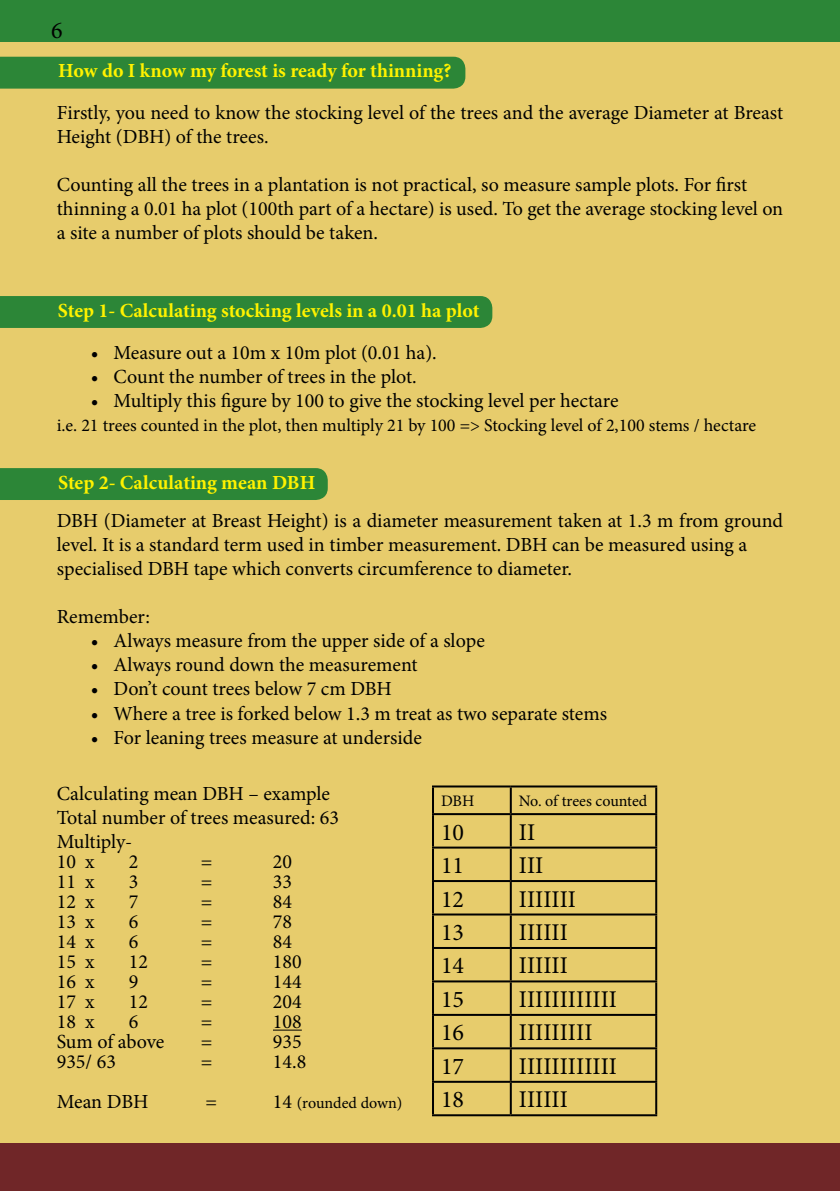
<style>
.page{position:relative;width:840px;height:1191px;background:#fff}
.page>*{position:absolute;margin:0;border:0;box-sizing:border-box;transform-origin:0 0}
.t1{font:24px "Minion Pro";color:#000}
.t2{font:20px/24px "Minion Pro";color:#000}
.t3{font:700 20px "Minion Pro";letter-spacing:.005em;color:#fff200}
.t4{font:18px "Minion Pro";color:#000}
.t5{font:16px "Minion Pro";letter-spacing:-.005em;color:#000}
.s1{font-size:20px}
</style>
<div class="page">
<div style="left:0;top:17px;width:839px;height:1154px;background:#e7cc6c"></div>
<div style="left:0;top:0;width:839px;height:42px;background:#2c8637"></div>
<div style="left:0;top:1143px;width:839px;height:48px;background:#702628"></div>
<div style="left:0;top:57px;width:465px;height:32px;background:#2c8637"></div>
<svg style="left:273px;top:1029px;width:28px;height:1px"></svg>
<hr style="left:432px;top:785px;width:78px;height:2px;background:#000">
<hr style="left:432px;top:787px;width:2px;height:26px;background:#000">
<hr style="left:510px;top:785px;width:147px;height:2px;background:#000">
<hr style="left:509px;top:787px;width:2px;height:26px;background:#000">
<hr style="left:655px;top:787px;width:2px;height:26px;background:#000">
<hr style="left:432px;top:813px;width:78px;height:2px;background:#000">
<hr style="left:432px;top:815px;width:2px;height:31px;background:#000">
<hr style="left:510px;top:813px;width:147px;height:2px;background:#000">
<hr style="left:509px;top:815px;width:2px;height:31px;background:#000">
<hr style="left:655px;top:815px;width:2px;height:31px;background:#000">
<hr style="left:432px;top:846px;width:78px;height:2px;background:#000">
<hr style="left:432px;top:848px;width:2px;height:32px;background:#000">
<hr style="left:510px;top:846px;width:147px;height:2px;background:#000">
<hr style="left:509px;top:848px;width:2px;height:32px;background:#000">
<hr style="left:655px;top:848px;width:2px;height:32px;background:#000">
<hr style="left:432px;top:880px;width:78px;height:2px;background:#000">
<hr style="left:432px;top:882px;width:2px;height:31px;background:#000">
<hr style="left:510px;top:880px;width:147px;height:2px;background:#000">
<hr style="left:509px;top:882px;width:2px;height:31px;background:#000">
<hr style="left:655px;top:882px;width:2px;height:31px;background:#000">
<hr style="left:432px;top:913px;width:78px;height:2px;background:#000">
<hr style="left:432px;top:915px;width:2px;height:32px;background:#000">
<hr style="left:510px;top:913px;width:147px;height:2px;background:#000">
<hr style="left:509px;top:915px;width:2px;height:32px;background:#000">
<hr style="left:655px;top:915px;width:2px;height:32px;background:#000">
<hr style="left:432px;top:947px;width:78px;height:2px;background:#000">
<hr style="left:432px;top:949px;width:2px;height:31px;background:#000">
<hr style="left:510px;top:947px;width:147px;height:2px;background:#000">
<hr style="left:509px;top:949px;width:2px;height:31px;background:#000">
<hr style="left:655px;top:949px;width:2px;height:31px;background:#000">
<hr style="left:432px;top:980px;width:78px;height:2px;background:#000">
<hr style="left:432px;top:982px;width:2px;height:32px;background:#000">
<hr style="left:510px;top:980px;width:147px;height:2px;background:#000">
<hr style="left:509px;top:982px;width:2px;height:32px;background:#000">
<hr style="left:655px;top:982px;width:2px;height:32px;background:#000">
<hr style="left:432px;top:1014px;width:78px;height:2px;background:#000">
<hr style="left:432px;top:1016px;width:2px;height:31px;background:#000">
<hr style="left:510px;top:1014px;width:147px;height:2px;background:#000">
<hr style="left:509px;top:1016px;width:2px;height:31px;background:#000">
<hr style="left:655px;top:1016px;width:2px;height:31px;background:#000">
<hr style="left:432px;top:1047px;width:78px;height:2px;background:#000">
<hr style="left:432px;top:1049px;width:2px;height:31px;background:#000">
<hr style="left:510px;top:1047px;width:147px;height:2px;background:#000">
<hr style="left:509px;top:1049px;width:2px;height:31px;background:#000">
<hr style="left:655px;top:1049px;width:2px;height:31px;background:#000">
<hr style="left:432px;top:1080px;width:78px;height:2px;background:#000">
<hr style="left:432px;top:1082px;width:2px;height:32px;background:#000">
<hr style="left:510px;top:1080px;width:147px;height:2px;background:#000">
<hr style="left:509px;top:1082px;width:2px;height:32px;background:#000">
<hr style="left:655px;top:1082px;width:2px;height:32px;background:#000">
<hr style="left:432px;top:1114px;width:78px;height:2px;background:#000">
<hr style="left:510px;top:1114px;width:147px;height:2px;background:#000">
<div style="left:0;top:296px;width:492px;height:32px;background:#2c8637"></div>
<div style="left:0;top:468px;width:327px;height:32px;background:#2c8637"></div>
<p class="t1" style="left:51px;top:14px;width:13px">6</p>
<p class="t3" style="left:58px;top:57px;width:394px">How do I know my forest is ready for thinning?</p>
<p class="t2" style="left:57px;top:101px;width:727px">Firstly, you need to know the stocking level of the trees and the average Diameter at Breast<br>Height (DBH) of the trees.</p>
<p class="t2" style="left:57px;top:173px;width:727px">Counting all the trees in a plantation is not practical, so measure sample plots. For first thinning a 0.01 ha plot (100th part of a hectare) is used. To get the average stocking level on a site a number of plots should be taken.</p>
<p class="t3" style="left:58px;top:296px;width:423px">Step 1- Calculating stocking levels in a 0.01 ha plot</p>
<p class="t2" style="left:91px;top:341px;width:347px">• Measure out a 10m x 10m plot (0.01 ha).</p>
<p class="t2" style="left:91px;top:365px;width:327px">• Count the number of trees in the plot.</p>
<p class="t2" style="left:91px;top:389px;width:529px">• Multiply this figure by 100 to give the stocking level per hectare</p>
<p class="t4" style="left:57px;top:413px;width:700px">i.e. 21 trees counted in the plot, then multiply 21 by 100 =&gt; Stocking level of 2,100 stems / hectare</p>
<p class="t3" style="left:58px;top:468px;width:257px">Step 2- Calculating mean DBH</p>
<p class="t2" style="left:57px;top:509px;width:727px">DBH (Diameter at Breast Height) is a diameter measurement taken at 1.3 m from ground level. It is a standard term used in timber measurement. DBH can be measured using a specialised DBH tape which converts circumference to diameter.</p>
<p class="t2" style="left:57px;top:605px;width:95px">Remember:</p>
<p class="t2" style="left:91px;top:629px;width:395px">• Always measure from the upper side of a slope</p>
<p class="t2" style="left:91px;top:653px;width:328px">• Always round down the measurement</p>
<p class="t2" style="left:91px;top:677px;width:302px">• Don’t count trees below 7 cm DBH</p>
<p class="t2" style="left:91px;top:701px;width:517px">• Where a tree is forked below 1.3 m treat as two separate stems</p>
<p class="t2" style="left:91px;top:725px;width:332px">• For leaning trees measure at underside</p>
<p class="t2" style="left:57px;top:781px;width:284px">Calculating mean DBH – example<br>Total number of trees measured: 63<br>Multiply-</p>
<p class="t2" style="left:57px;top:849px;width:39px">10 x</p>
<p class="t2" style="left:129px;top:849px;width:11px">2</p>
<p class="t2" style="left:201px;top:849px;width:13px">=</p>
<p class="t2" style="left:273px;top:849px;width:21px">20</p>
<p class="t2" style="left:57px;top:869px;width:39px">11 x</p>
<p class="t2" style="left:129px;top:869px;width:11px">3</p>
<p class="t2" style="left:201px;top:869px;width:13px">=</p>
<p class="t2" style="left:273px;top:869px;width:21px">33</p>
<p class="t2" style="left:57px;top:889px;width:39px">12 x</p>
<p class="t2" style="left:129px;top:889px;width:11px">7</p>
<p class="t2" style="left:201px;top:889px;width:13px">=</p>
<p class="t2" style="left:273px;top:889px;width:21px">84</p>
<p class="t2" style="left:57px;top:909px;width:39px">13 x</p>
<p class="t2" style="left:129px;top:909px;width:11px">6</p>
<p class="t2" style="left:201px;top:909px;width:13px">=</p>
<p class="t2" style="left:273px;top:909px;width:21px">78</p>
<p class="t2" style="left:57px;top:929px;width:39px">14 x</p>
<p class="t2" style="left:129px;top:929px;width:11px">6</p>
<p class="t2" style="left:201px;top:929px;width:13px">=</p>
<p class="t2" style="left:273px;top:929px;width:21px">84</p>
<p class="t2" style="left:57px;top:949px;width:39px">15 x</p>
<p class="t2" style="left:129px;top:949px;width:21px">12</p>
<p class="t2" style="left:201px;top:949px;width:13px">=</p>
<p class="t2" style="left:273px;top:949px;width:30px">180</p>
<p class="t2" style="left:57px;top:969px;width:39px">16 x</p>
<p class="t2" style="left:129px;top:969px;width:11px">9</p>
<p class="t2" style="left:201px;top:969px;width:13px">=</p>
<p class="t2" style="left:273px;top:969px;width:30px">144</p>
<p class="t2" style="left:57px;top:989px;width:39px">17 x</p>
<p class="t2" style="left:129px;top:989px;width:21px">12</p>
<p class="t2" style="left:201px;top:989px;width:13px">=</p>
<p class="t2" style="left:273px;top:989px;width:30px">204</p>
<p class="t2" style="left:57px;top:1009px;width:39px">18 x</p>
<p class="t2" style="left:129px;top:1009px;width:11px">6</p>
<p class="t2" style="left:201px;top:1009px;width:13px">=</p>
<p class="t2" style="left:273px;top:1009px;width:30px">108</p>
<p class="t2" style="left:57px;top:1029px;width:109px">Sum of above</p>
<p class="t2" style="left:201px;top:1029px;width:13px">=</p>
<p class="t2" style="left:273px;top:1029px;width:30px">935</p>
<p class="t2" style="left:57px;top:1049px;width:61px">935/ 63</p>
<p class="t2" style="left:201px;top:1049px;width:13px">=</p>
<p class="t2" style="left:273px;top:1049px;width:35px">14.8</p>
<p class="t2" style="left:57px;top:1089px;width:93px">Mean DBH</p>
<p class="t2" style="left:205px;top:1089px;width:13px">=</p>
<p class="t5" style="left:273px;top:1092px;width:131px"><span class="s1">14</span> (rounded down)</p>
<p class="t5" style="left:441px;top:790px;width:35px">DBH</p>
<p class="t5" style="left:518px;top:790px;width:130px">No. of trees counted</p>
<p class="t1" style="left:441px;top:816px;width:25px">10</p>
<p class="t1" style="left:518px;top:816px;width:18px">II</p>
<p class="t1" style="left:441px;top:849px;width:25px">11</p>
<p class="t1" style="left:518px;top:849px;width:26px">III</p>
<p class="t1" style="left:441px;top:882px;width:25px">12</p>
<p class="t1" style="left:518px;top:882px;width:59px">IIIIIII</p>
<p class="t1" style="left:441px;top:916px;width:25px">13</p>
<p class="t1" style="left:518px;top:916px;width:51px">IIIIII</p>
<p class="t1" style="left:441px;top:949px;width:25px">14</p>
<p class="t1" style="left:518px;top:949px;width:51px">IIIIII</p>
<p class="t1" style="left:441px;top:983px;width:25px">15</p>
<p class="t1" style="left:518px;top:983px;width:100px">IIIIIIIIIIII</p>
<p class="t1" style="left:441px;top:1016px;width:25px">16</p>
<p class="t1" style="left:518px;top:1016px;width:75px">IIIIIIIII</p>
<p class="t1" style="left:441px;top:1050px;width:25px">17</p>
<p class="t1" style="left:518px;top:1050px;width:100px">IIIIIIIIIIII</p>
<p class="t1" style="left:441px;top:1083px;width:25px">18</p>
<p class="t1" style="left:518px;top:1083px;width:51px">IIIIII</p>
</div>
